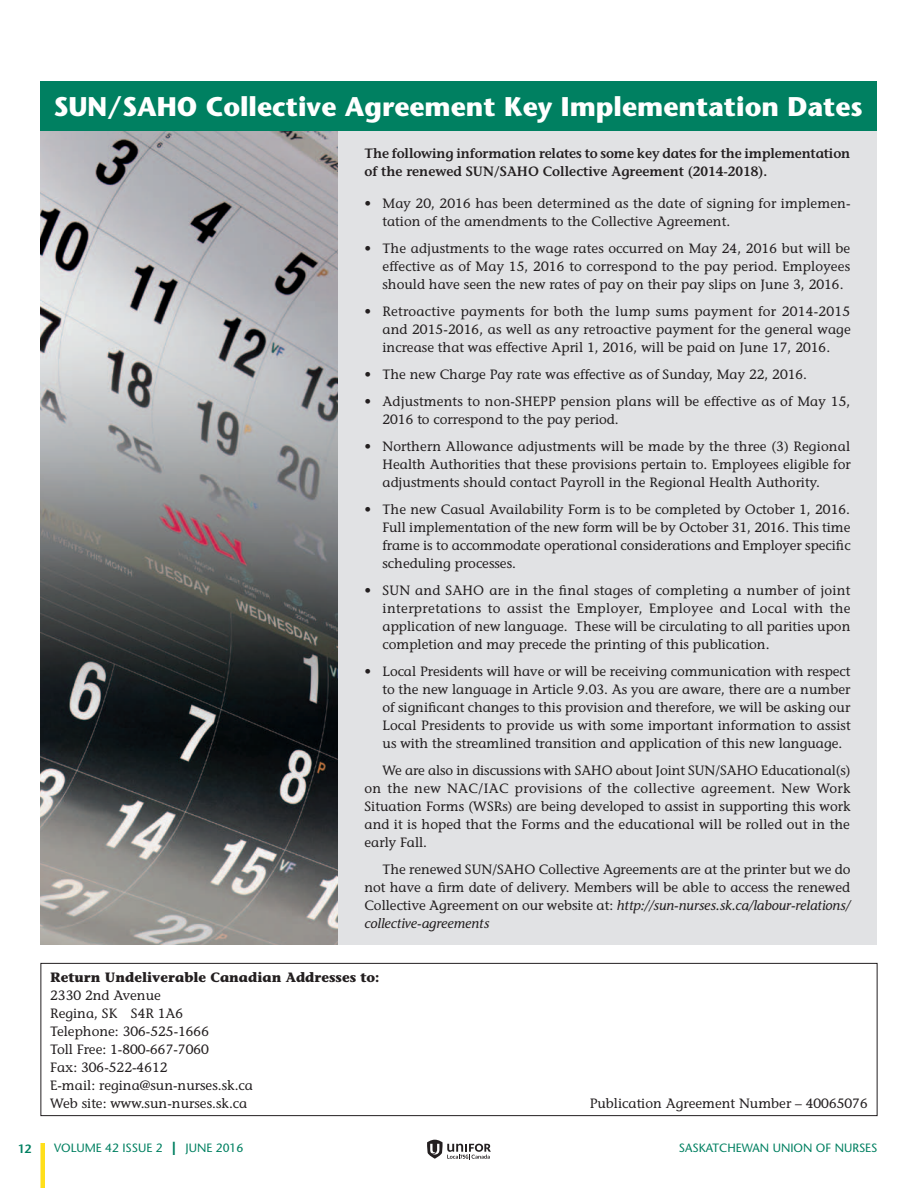
<style>
.page{position:relative;width:918px;height:1188px;background:#fff}
.page>*{position:absolute;margin:0;border:0;box-sizing:border-box;transform-origin:0 0}
.head{font:700 27px "Stone Sans";color:#fff}
.text{font:13.5px/18px "Stone Informal";color:#231f20;text-align:justify}
.text-2{font:600 13.5px/18px "Stone Informal";letter-spacing:-.01em;color:#231f20}
.text-3{font:700 13.5px "Stone Informal";color:#231f20}
.t1{font:12px "Stone Sans";color:#008061}
.t2{font:600 12px "Stone Sans";color:#008061}
.s1{font-style:italic}
.s2{font-weight:700;font-size:18px}
</style>
<div class="page">
<div style="left:40px;top:1143px;width:5px;height:45px;background:#ffdf1b"></div>
<div style="left:338px;top:130px;width:540px;height:815px;background:#e1e2e4"></div>
<div style="left:40px;top:963px;width:838px;height:153px;border:1px solid #231f20"></div>
<svg style="left:427px;top:1140px;width:64px;height:19px"></svg>
<img style="left:40px;top:130px;width:298px;height:815px">
<div style="left:40px;top:81px;width:837px;height:49px;background:#008061"></div>
<p class="head" style="left:54px;top:90px;width:811px">SUN/SAHO Collective Agreement Key Implementation Dates</p>
<p class="text-2" style="left:364px;top:145px;width:487px">The following information relates to some key dates for the implementation of the renewed SUN/SAHO Collective Agreement (2014-2018).</p>
<p class="text" style="left:382px;top:194px;width:470px;text-indent:-18px">• May 20, 2016 has been determined as the date of signing for implemen&shy;tation of the amendments to the Collective Agreement.</p>
<p class="text" style="left:382px;top:239px;width:469px;text-indent:-18px">• The adjustments to the wage rates occurred on May 24, 2016 but will be effective as of May 15, 2016 to correspond to the pay period. Employees should have seen the new rates of pay on their pay slips on June 3, 2016.</p>
<p class="text" style="left:382px;top:302px;width:470px;text-indent:-18px">• Retroactive payments for both the lump sums payment for 2014-2015 and 2015-2016, as well as any retroactive payment for the general wage increase that was effective April 1, 2016, will be paid on June 17, 2016.</p>
<p class="text" style="left:364px;top:365px;width:444px">• The new Charge Pay rate was effective as of Sunday, May 22, 2016.</p>
<p class="text" style="left:382px;top:392px;width:469px;text-indent:-18px">• Adjustments to non-SHEPP pension plans will be effective as of May 15,<br>2016 to correspond to the pay period.</p>
<p class="text" style="left:382px;top:437px;width:470px;text-indent:-18px">• Northern Allowance adjustments will be made by the three (3) Regional Health Authorities that these provisions pertain to. Employees eligible for adjustments should contact Payroll in the Regional Health Authority.</p>
<p class="text" style="left:382px;top:500px;width:470px;text-indent:-18px">• The new Casual Availability Form is to be completed by October 1, 2016.<br>Full implementation of the new form will be by October 31, 2016. This time frame is to accommodate operational considerations and Employer specific scheduling processes.</p>
<p class="text" style="left:382px;top:581px;width:470px;text-indent:-18px">• SUN and SAHO are in the final stages of completing a number of joint interpretations to assist the Employer, Employee and Local with the application of new language. These will be circulating to all parities upon completion and may precede the printing of this publication.</p>
<p class="text" style="left:382px;top:662px;width:470px;text-indent:-18px">• Local Presidents will have or will be receiving communication with respect to the new language in Article 9.03. As you are aware, there are a number of significant changes to this provision and therefore, we will be asking our Local Presidents to provide us with some important information to assist us with the streamlined transition and application of this new language.</p>
<p class="text" style="left:364px;top:761px;width:488px;text-indent:18px">We are also in discussions with SAHO about Joint SUN/SAHO Educational(s) on the new NAC/IAC provisions of the collective agreement. New Work Situation Forms (WSRs) are being developed to assist in supporting this work and it is hoped that the Forms and the educational will be rolled out in the early Fall.</p>
<p class="text" style="left:364px;top:860px;width:487px;text-indent:18px">The renewed SUN/SAHO Collective Agreements are at the printer but we do not have a firm date of delivery. Members will be able to access the renewed Collective Agreement on our website at: <span class="s1">http://sun-nurses.sk.ca/labour-relations/ collective-agreements</span></p>
<p class="text-3" style="left:50px;top:968px;width:331px">Return Undeliverable Canadian Addresses to:</p>
<p class="text" style="left:50px;top:986px;width:112px">2330 2nd Avenue</p>
<p class="text" style="left:50px;top:1004px;width:135px">Regina, SK S4R 1A6</p>
<p class="text" style="left:50px;top:1022px;width:160px">Telephone: 306-525-1666</p>
<p class="text" style="left:50px;top:1040px;width:160px">Toll Free: 1-800-667-7060</p>
<p class="text" style="left:50px;top:1058px;width:119px">Fax: 306-522-4612</p>
<p class="text" style="left:50px;top:1076px;width:204px">E-mail: regina@sun-nurses.sk.ca</p>
<p class="text" style="left:50px;top:1094px;width:199px">Web site: www.sun-nurses.sk.ca</p>
<p class="text" style="left:590px;top:1094px;width:280px">Publication Agreement Number – 40065076</p>
<p class="t2" style="left:18px;top:1141px;width:15px">12</p>
<p class="t1" style="left:54px;top:1141px;width:191px">VOLUME 42 ISSUE 2 <span class="s2">|</span> JUNE 2016</p>
<p class="t1" style="left:679px;top:1141px;width:200px">SASKATCHEWAN UNION OF NURSES</p>
</div>
